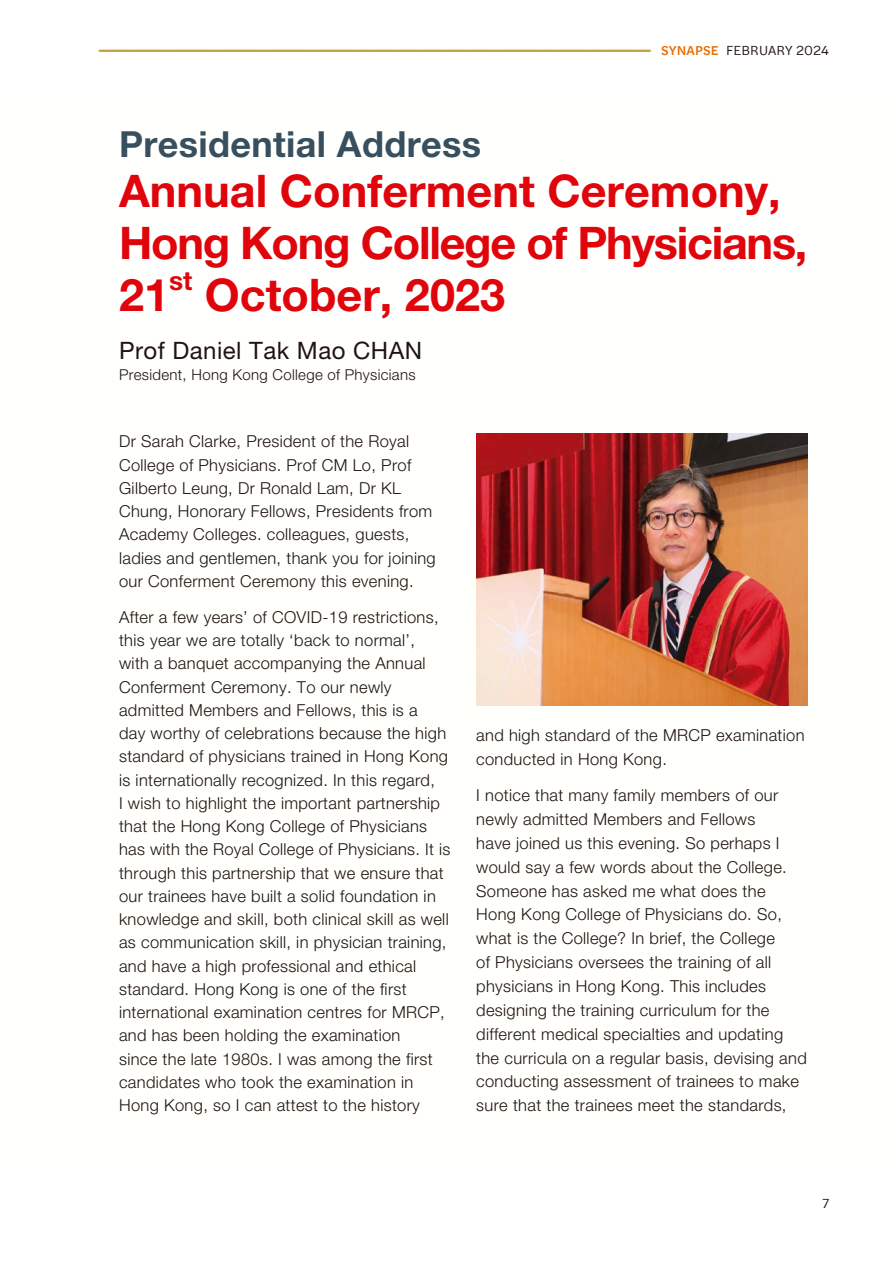
<style>
.page{position:relative;width:893px;height:1263px;background:#fff}
.page>*{position:absolute;margin:0;border:0;box-sizing:border-box;transform-origin:0 0}
.t1{font:700 45px/52.3px "Helvetica Neue LT Std";color:#e0040b}
.t2{font:700 36px "Helvetica Neue LT Std";letter-spacing:.01em;color:#384f5e}
.t3{font:700 26.25px "Helvetica Neue LT Std";color:#e0040b}
.t4{font:24px "Helvetica Neue LT Std";letter-spacing:.02em;color:#1f1410}
.t5{font:600 18px "Halyard Text";color:#c2a13d}
.t6{font:300 16.5px/23.2px "Helvetica Neue LT Std";letter-spacing:.02em;color:#1f1410}
.t7{font:300 15px "Helvetica Neue LT Std";letter-spacing:.02em;color:#1f1410}
.t8{font:13.5px "Halyard Text";color:#1f1410}
.s1{font-weight:500;font-size:13.5px;color:#e96c00}
.s2{font-weight:400;font-size:13.5px;color:#1f1410}
</style>
<div class="page">
<img style="left:476px;top:434px;width:332px;height:272px">
<p class="t5" style="left:98px;top:38px;width:733px">————————————————————————————————————————————— <span class="s1">S Y N A P S E</span> <span class="s2">F E B R UA RY 2 0 24</span></p>
<h2 class="t2" style="left:119px;top:122px;width:364px">Presidential Address</h2>
<h1 class="t1" style="left:119px;top:163px;width:690px">Annual Conferment Ceremony,<br>Hong Kong College of Physicians,<br>21</h1>
<h3 class="t3" style="left:169px;top:264px;width:25px">st</h3>
<h1 class="t1" style="left:205px;top:268px;width:302px">October, 2023</h1>
<h3 class="t4" style="left:119px;top:336px;width:305px">Prof Daniel Tak Mao CHAN</h3>
<p class="t7" style="left:119px;top:366px;width:298px">President, Hong Kong College of Physicians</p>
<p class="t6" style="left:119px;top:430px;width:318px">Dr Sarah Clarke, President of the Royal College of Physicians. Prof CM Lo, Prof Gilberto Leung, Dr Ronald Lam, Dr KL Chung, Honorary Fellows, Presidents from Academy Colleges. colleagues, guests, ladies and gentlemen, thank you for joining our Conferment Ceremony this evening.</p>
<p class="t6" style="left:119px;top:605px;width:333px">After a few years’ of COVID-19 restrictions, this year we are totally ‘back to normal’,<br>with a banquet accompanying the Annual Conferment Ceremony. To our newly admitted Members and Fellows, this is a<br>day worthy of celebrations because the high standard of physicians trained in Hong Kong is internationally recognized. In this regard,<br>I wish to highlight the important partnership that the Hong Kong College of Physicians has with the Royal College of Physicians. It is through this partnership that we ensure that our trainees have built a solid foundation in knowledge and skill, both clinical skill as well as communication skill, in physician training, and have a high professional and ethical standard. Hong Kong is one of the first international examination centres for MRCP, and has been holding the examination<br>since the late 1980s. I was among the first candidates who took the examination in Hong Kong, so I can attest to the history</p>
<p class="t6" style="left:476px;top:723px;width:330px;line-height:23.9px">and high standard of the MRCP examination conducted in Hong Kong.</p>
<p class="t6" style="left:476px;top:783px;width:332px;line-height:23.9px">I notice that many family members of our newly admitted Members and Fellows<br>have joined us this evening. So perhaps I would say a few words about the College.<br>Someone has asked me what does the Hong Kong College of Physicians do. So, what is the College? In brief, the College<br>of Physicians oversees the training of all physicians in Hong Kong. This includes designing the training curriculum for the different medical specialties and updating the curricula on a regular basis, devising and conducting assessment of trainees to make sure that the trainees meet the standards,</p>
<p class="t8" style="left:822px;top:1193px;width:9px">7</p>
</div>
